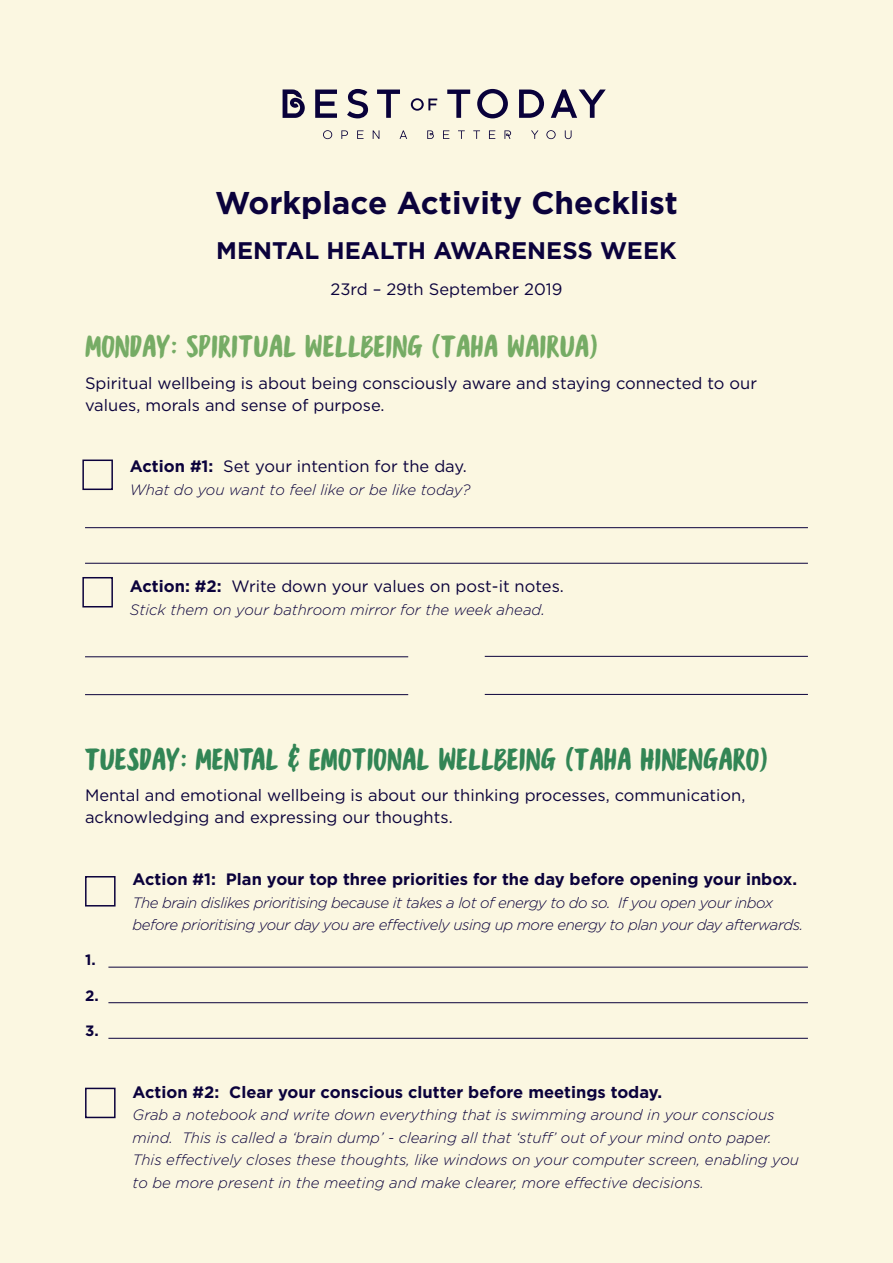
<style>
.page{position:relative;width:893px;height:1263px;background:#fbf7e1}
.page>*{position:absolute;margin:0;border:0;box-sizing:border-box;transform-origin:0 0}
.Week_theme_header{font:33px "Instaquote Sicks And Stones";color:#328555}
.t1{font:33px "Instaquote Sicks And Stones";color:#76ac65}
.t2{font:700 31.5px "Gotham";color:#0b023c}
.t3{font:700 24px "Gotham";color:#0b023c}
.t4{font:16.5px/22.5px "Gotham";color:#0b023c}
.t5{font:700 16.5px "Gotham";color:#0b023c}
.t6{font:italic 300 15px/22.5px "Gotham";color:#0b023c}
.t7{font:italic 300 15px/22.5px "Gotham";letter-spacing:-.03em;color:#0b023c}
.t8{font:700 15px "Gotham";color:#0b023c}
.s1{font-weight:700}
.s2{font-size:16.5px}
</style>
<div class="page">
<svg style="left:323px;top:130px;width:9px;height:9px"></svg>
<svg style="left:341px;top:130px;width:7px;height:9px"></svg>
<svg style="left:357px;top:130px;width:7px;height:9px"></svg>
<svg style="left:373px;top:130px;width:6px;height:9px"></svg>
<svg style="left:400px;top:130px;width:7px;height:9px"></svg>
<svg style="left:427px;top:130px;width:7px;height:9px"></svg>
<svg style="left:443px;top:130px;width:6px;height:9px"></svg>
<svg style="left:458px;top:130px;width:7px;height:9px"></svg>
<svg style="left:473px;top:130px;width:7px;height:9px"></svg>
<svg style="left:489px;top:130px;width:6px;height:9px"></svg>
<svg style="left:504px;top:130px;width:7px;height:9px"></svg>
<svg style="left:531px;top:130px;width:7px;height:9px"></svg>
<svg style="left:546px;top:130px;width:10px;height:9px"></svg>
<svg style="left:565px;top:130px;width:7px;height:9px"></svg>
<svg style="left:315px;top:90px;width:22px;height:28px"></svg>
<svg style="left:347px;top:89px;width:21px;height:29px"></svg>
<svg style="left:377px;top:90px;width:23px;height:28px"></svg>
<svg style="left:411px;top:98px;width:26px;height:13px"></svg>
<svg style="left:447px;top:90px;width:23px;height:28px"></svg>
<svg style="left:477px;top:89px;width:31px;height:29px"></svg>
<svg style="left:519px;top:90px;width:25px;height:28px"></svg>
<svg style="left:551px;top:90px;width:55px;height:28px"></svg>
<svg style="left:283px;top:89px;width:22px;height:29px"></svg>
<hr style="left:85px;top:527px;width:723px;height:1px;background:#0b023c">
<hr style="left:85px;top:563px;width:723px;height:1px;background:#0b023c">
<hr style="left:85px;top:656px;width:323px;height:1px;background:#0b023c">
<hr style="left:485px;top:694px;width:323px;height:1px;background:#0b023c">
<hr style="left:485px;top:656px;width:323px;height:1px;background:#0b023c">
<hr style="left:85px;top:694px;width:323px;height:1px;background:#0b023c">
<hr style="left:108px;top:967px;width:700px;height:1px;background:#0b023c">
<hr style="left:108px;top:1002px;width:700px;height:1px;background:#0b023c">
<hr style="left:108px;top:1038px;width:700px;height:1px;background:#0b023c">
<div style="left:85px;top:876px;width:31px;height:30px;border:2px solid #0b023c"></div>
<div style="left:85px;top:1088px;width:31px;height:30px;border:2px solid #0b023c"></div>
<div style="left:82px;top:577px;width:31px;height:30px;border:2px solid #0b023c"></div>
<div style="left:82px;top:459px;width:31px;height:31px;border:2px solid #0b023c"></div>
<p class="t2" style="left:215px;top:182px;width:464px">Workplace Activity Checklist</p>
<p class="t3" style="left:216px;top:235px;width:462px">MENTAL HEALTH AWARENESS WEEK</p>
<p class="t4" style="left:330px;top:277px;width:233px">23rd – 29th September 2019</p>
<p class="t1" style="left:85px;top:327px;width:514px">MONDAY: SPIRITUAL WELLBEING (TAHA WAIRUA)</p>
<p class="t4" style="left:85px;top:372px;width:673px">Spiritual wellbeing is about being consciously aware and staying connected to our values, morals and sense of purpose.</p>
<p class="t4" style="left:130px;top:455px;width:338px"><span class="s1">Action #1:</span> Set your intention for the day.</p>
<p class="t6" style="left:130px;top:478px;width:342px">What do you want to feel like or be like today?</p>
<p class="t4" style="left:130px;top:575px;width:435px"><span class="s1">Action: #2:</span> Write down your values on post-it notes.</p>
<p class="t6" style="left:130px;top:597px;width:417px">Stick them on your bathroom mirror for the week ahead<span class="s2">.</span></p>
<p class="Week_theme_header" style="left:85px;top:740px;width:684px">TUESDAY: MENTAL &amp; EMOTIONAL WELLBEING (TAHA HINENGARO)</p>
<p class="t4" style="left:85px;top:783px;width:662px">Mental and emotional wellbeing is about our thinking processes, communication, acknowledging and expressing our thoughts.</p>
<p class="t8" style="left:85px;top:950px;width:12px">1.</p>
<p class="t8" style="left:85px;top:985px;width:15px">2.</p>
<p class="t8" style="left:85px;top:1020px;width:15px">3.</p>
<p class="t5" style="left:133px;top:868px;width:666px">Action #1: Plan your top three priorities for the day before opening your inbox.</p>
<p class="t7" style="left:133px;top:891px;width:672px">The brain dislikes prioritising because it takes a lot of energy to do so. If you open your inbox before prioritising your day you are effectively using up more energy to plan your day afterwards.</p>
<p class="t5" style="left:133px;top:1081px;width:531px">Action #2: Clear your conscious clutter before meetings today.</p>
<p class="t6" style="left:133px;top:1103px;width:668px">Grab a notebook and write down everything that is swimming around in your conscious mind. This is called a ‘brain dump’ - clearing all that ‘stuff’ out of your mind onto paper.<br>This effectively closes these thoughts, like windows on your computer screen, enabling you to be more present in the meeting and make clearer, more effective decisions.</p>
</div>
